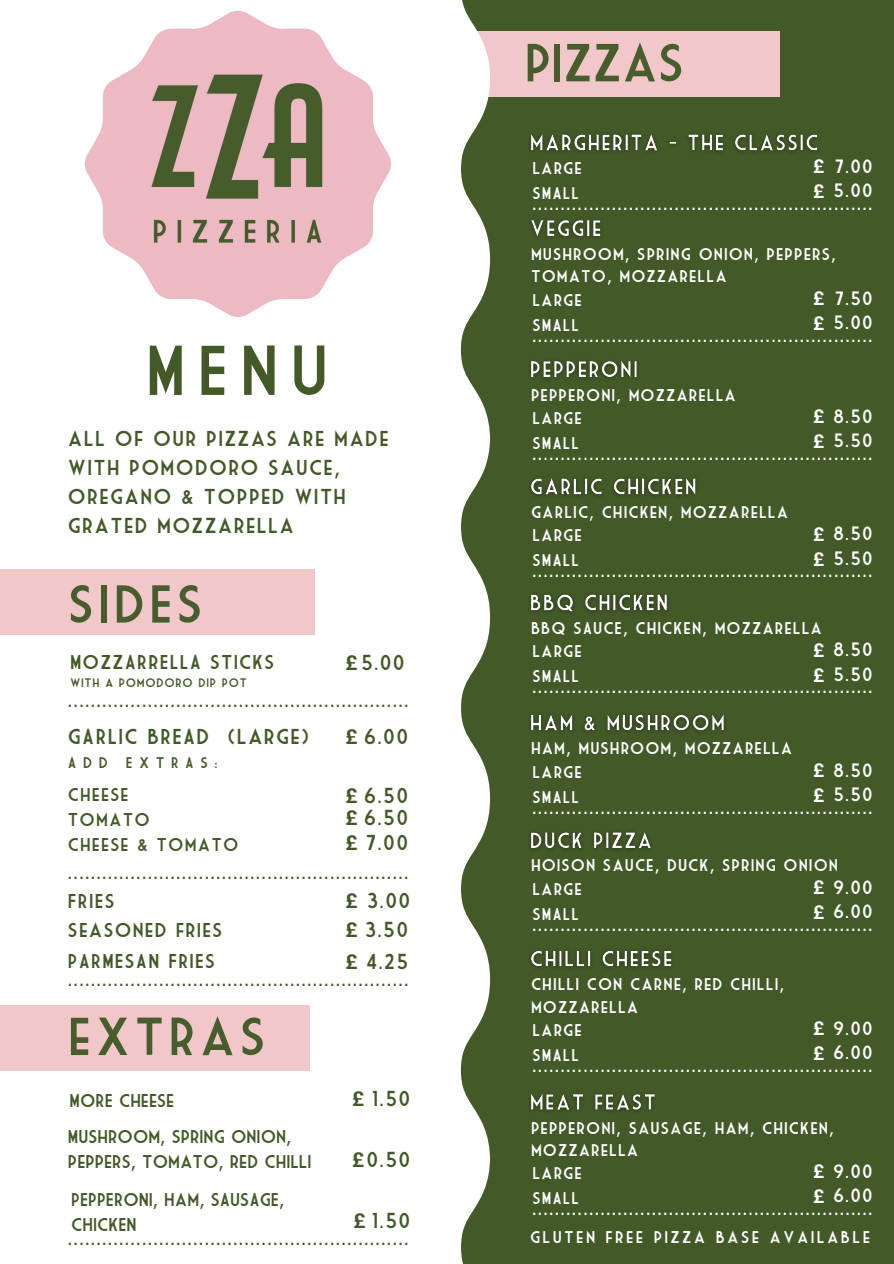
<style>
.page{position:relative;width:894px;height:1264px;background:#fff}
.page>*{position:absolute;margin:0;border:0;box-sizing:border-box;transform-origin:0 0}
.t1{font:68.25px "Market Deco";color:#435928}
.t2{font:51.75px "Market Deco";letter-spacing:.075em;color:#485d2e}
.t3{font:21px "Market Deco";color:#fff}
.t4{font:21px "Market Deco";letter-spacing:.06em;color:#435928}
.t5{font:19.5px "Market Deco";letter-spacing:.06em;color:#435928}
.t6{font:700 19.5px "Aileron";color:#fff}
.t7{font:18.75px "Market Deco";letter-spacing:.06em;color:#fff}
.t8{font:18px/24.8px "Market Deco";color:#435928}
.t9{font:18px "Market Deco";letter-spacing:.06em;color:#435928}
.t10{font:16.5px/22.5px "Market Deco";letter-spacing:.06em;color:#fff}
.t11{font:16.5px "Market Deco";letter-spacing:.14em;color:#fff}
.t12{font:15px "Market Deco";letter-spacing:.43em;color:#435928}
.t13{font:12px "Market Deco";letter-spacing:.06em;color:#435928}
.s1{font-family:"Aileron";font-weight:700}
.s2{font-family:"Aileron";font-weight:700;font-size:19.5px}
</style>
<div class="page">
<div style="left:0;top:0;width:893px;height:1263px;background:#435928"></div>
<div style="left:305px;top:31px;width:474px;height:66px;background:#f1c7c9"></div>
<div style="left:0;top:0;width:490px;height:436px;background:#fff"></div>
<div style="left:0;top:436px;width:490px;height:720px;background:#fff"></div>
<div style="left:0;top:1156px;width:490px;height:107px;background:#fff"></div>
<img style="left:66px;top:0;width:344px;height:336px">
<div style="left:0;top:569px;width:315px;height:65px;background:#f1c7c9"></div>
<img style="left:530px;top:1094px;width:125px;height:17px">
<img style="left:530px;top:950px;width:142px;height:18px">
<img style="left:530px;top:832px;width:121px;height:18px">
<img style="left:530px;top:714px;width:195px;height:18px">
<img style="left:530px;top:478px;width:167px;height:18px">
<img style="left:530px;top:361px;width:108px;height:18px">
<img style="left:531px;top:220px;width:70px;height:18px">
<img style="left:530px;top:134px;width:287px;height:18px">
<div style="left:0;top:1005px;width:309px;height:65px;background:#f1c7c9"></div>
<img style="left:530px;top:594px;width:138px;height:18px">
<p class="t1" style="left:146px;top:333px;width:184px">MENU</p>
<p class="t4" style="left:68px;top:426px;width:322px">ALL OF OUR PIZZAS ARE MADE</p>
<p class="t4" style="left:68px;top:456px;width:273px">WITH POMODORO SAUCE,</p>
<p class="t4" style="left:68px;top:485px;width:279px">OREGANO &amp; TOPPED WITH</p>
<p class="t4" style="left:68px;top:514px;width:227px">GRATED MOZZARELLA</p>
<p class="t2" style="left:68px;top:575px;width:136px">SIDES</p>
<p class="t5" style="left:70px;top:651px;width:206px">MOZZARRELLA STICKS</p>
<p class="t13" style="left:70px;top:676px;width:178px">WITH A POMODORO DIP POT</p>
<p class="t4" style="left:345px;top:651px;width:61px"><span class="s1">£</span>5.00</p>
<p class="t4" style="left:68px;top:687px;width:342px">............................................................</p>
<p class="t4" style="left:68px;top:724px;width:243px">GARLIC BREAD (LARGE)</p>
<p class="t4" style="left:345px;top:724px;width:65px"><span class="s1">£</span> 6.00</p>
<p class="t12" style="left:68px;top:754px;width:151px">ADD EXTRAS:</p>
<p class="t8" style="left:68px;top:782px;width:62px">CHEESE</p>
<p class="t8" style="left:68px;top:807px;width:83px">TOMATO</p>
<p class="t9" style="left:68px;top:834px;width:172px">CHEESE &amp; TOMATO</p>
<p class="t4" style="left:345px;top:783px;width:65px"><span class="s1">£</span> 6.50</p>
<p class="t4" style="left:345px;top:805px;width:65px"><span class="s1">£</span> 6.50</p>
<p class="t4" style="left:345px;top:831px;width:65px"><span class="s1">£</span> 7.00</p>
<p class="t4" style="left:68px;top:860px;width:342px">............................................................</p>
<p class="t4" style="left:345px;top:888px;width:67px"><span class="s1">£</span> 3.00</p>
<p class="t5" style="left:68px;top:889px;width:48px">FRIES</p>
<p class="t5" style="left:68px;top:919px;width:156px">SEASONED FRIES</p>
<p class="t4" style="left:345px;top:918px;width:65px"><span class="s1">£</span> 3.50</p>
<p class="t5" style="left:68px;top:950px;width:148px">PARMESAN FRIES</p>
<p class="t4" style="left:345px;top:949px;width:65px"><span class="s1">£</span> 4.25</p>
<p class="t4" style="left:68px;top:967px;width:342px">............................................................</p>
<p class="t2" style="left:68px;top:1007px;width:199px">EXTRAS</p>
<p class="t8" style="left:70px;top:1087px;width:106px">MORE CHEESE</p>
<p class="t8" style="left:68px;top:1124px;width:245px">MUSHROOM, SPRING ONION,<br>PEPPERS, TOMATO, RED CHILLI</p>
<p class="t8" style="left:71px;top:1186px;width:214px">PEPPERONI, HAM, SAUSAGE,<br>CHICKEN</p>
<p class="t4" style="left:352px;top:1086px;width:60px"><span class="s1">£</span> 1.50</p>
<p class="t4" style="left:352px;top:1148px;width:60px"><span class="s1">£</span>0.50</p>
<p class="t4" style="left:353px;top:1208px;width:58px"><span class="s1">£</span> 1.50</p>
<p class="t4" style="left:68px;top:1226px;width:342px">............................................................</p>
<p class="t2" style="left:524px;top:34px;width:161px">PIZZAS</p>
<p class="t10" style="left:532px;top:156px;width:51px">LARGE</p>
<p class="t6" style="left:812px;top:154px;width:14px">£</p>
<p class="t7" style="left:834px;top:156px;width:39px">7.00</p>
<p class="t10" style="left:532px;top:182px;width:48px">SMALL</p>
<p class="t7" style="left:812px;top:180px;width:61px"><span class="s2">£</span> 5.00</p>
<p class="t3" style="left:532px;top:191px;width:342px">............................................................</p>
<p class="t10" style="left:531px;top:242px;width:306px">MUSHROOM, SPRING ONION, PEPPERS,<br>TOMATO, MOZZARELLA</p>
<p class="t10" style="left:532px;top:288px;width:51px">LARGE</p>
<p class="t6" style="left:812px;top:286px;width:14px">£</p>
<p class="t7" style="left:834px;top:288px;width:39px">7.50</p>
<p class="t10" style="left:532px;top:313px;width:48px">SMALL</p>
<p class="t7" style="left:812px;top:312px;width:61px"><span class="s2">£</span> 5.00</p>
<p class="t3" style="left:532px;top:322px;width:342px">............................................................</p>
<p class="t10" style="left:531px;top:383px;width:206px">PEPPERONI, MOZZARELLA</p>
<p class="t10" style="left:532px;top:407px;width:51px">LARGE</p>
<p class="t7" style="left:812px;top:406px;width:61px"><span class="s2">£</span> 8.50</p>
<p class="t10" style="left:532px;top:432px;width:48px">SMALL</p>
<p class="t7" style="left:812px;top:430px;width:61px"><span class="s2">£</span> 5.50</p>
<p class="t3" style="left:532px;top:441px;width:342px">............................................................</p>
<p class="t10" style="left:531px;top:500px;width:259px">GARLIC, CHICKEN, MOZZARELLA</p>
<p class="t10" style="left:532px;top:524px;width:51px">LARGE</p>
<p class="t7" style="left:812px;top:523px;width:61px"><span class="s2">£</span> 8.50</p>
<p class="t10" style="left:532px;top:549px;width:48px">SMALL</p>
<p class="t7" style="left:812px;top:547px;width:61px"><span class="s2">£</span> 5.50</p>
<p class="t3" style="left:532px;top:558px;width:342px">............................................................</p>
<p class="t10" style="left:531px;top:616px;width:292px">BBQ SAUCE, CHICKEN, MOZZARELLA</p>
<p class="t10" style="left:532px;top:640px;width:51px">LARGE</p>
<p class="t7" style="left:812px;top:639px;width:61px"><span class="s2">£</span> 8.50</p>
<p class="t10" style="left:532px;top:665px;width:48px">SMALL</p>
<p class="t7" style="left:812px;top:663px;width:61px"><span class="s2">£</span> 5.50</p>
<p class="t3" style="left:532px;top:674px;width:342px">............................................................</p>
<p class="t10" style="left:531px;top:737px;width:262px">HAM, MUSHROOM, MOZZARELLA</p>
<p class="t10" style="left:532px;top:760px;width:51px">LARGE</p>
<p class="t7" style="left:812px;top:759px;width:61px"><span class="s2">£</span> 8.50</p>
<p class="t10" style="left:532px;top:785px;width:48px">SMALL</p>
<p class="t7" style="left:812px;top:784px;width:61px"><span class="s2">£</span> 5.50</p>
<p class="t3" style="left:532px;top:794px;width:342px">............................................................</p>
<p class="t10" style="left:531px;top:854px;width:308px">HOISON SAUCE, DUCK, SPRING ONION</p>
<p class="t10" style="left:532px;top:877px;width:51px">LARGE</p>
<p class="t7" style="left:812px;top:876px;width:61px"><span class="s2">£</span> 9.00</p>
<p class="t10" style="left:532px;top:902px;width:48px">SMALL</p>
<p class="t7" style="left:812px;top:901px;width:61px"><span class="s2">£</span> 6.00</p>
<p class="t3" style="left:532px;top:911px;width:342px">............................................................</p>
<p class="t10" style="left:531px;top:972px;width:254px">CHILLI CON CARNE, RED CHILLI,<br>MOZZARELLA</p>
<p class="t10" style="left:532px;top:1018px;width:51px">LARGE</p>
<p class="t7" style="left:812px;top:1017px;width:61px"><span class="s2">£</span> 9.00</p>
<p class="t10" style="left:532px;top:1043px;width:48px">SMALL</p>
<p class="t7" style="left:812px;top:1042px;width:61px"><span class="s2">£</span> 6.00</p>
<p class="t3" style="left:532px;top:1052px;width:342px">............................................................</p>
<p class="t10" style="left:531px;top:1116px;width:304px">PEPPERONI, SAUSAGE, HAM, CHICKEN,<br>MOZZARELLA</p>
<p class="t10" style="left:532px;top:1161px;width:51px">LARGE</p>
<p class="t7" style="left:812px;top:1161px;width:61px"><span class="s2">£</span> 9.00</p>
<p class="t10" style="left:532px;top:1186px;width:48px">SMALL</p>
<p class="t7" style="left:812px;top:1185px;width:61px"><span class="s2">£</span> 6.00</p>
<p class="t3" style="left:532px;top:1195px;width:342px">............................................................</p>
<p class="t11" style="left:530px;top:1227px;width:341px">GLUTEN FREE PIZZA BASE AVAILABLE</p>
</div>
